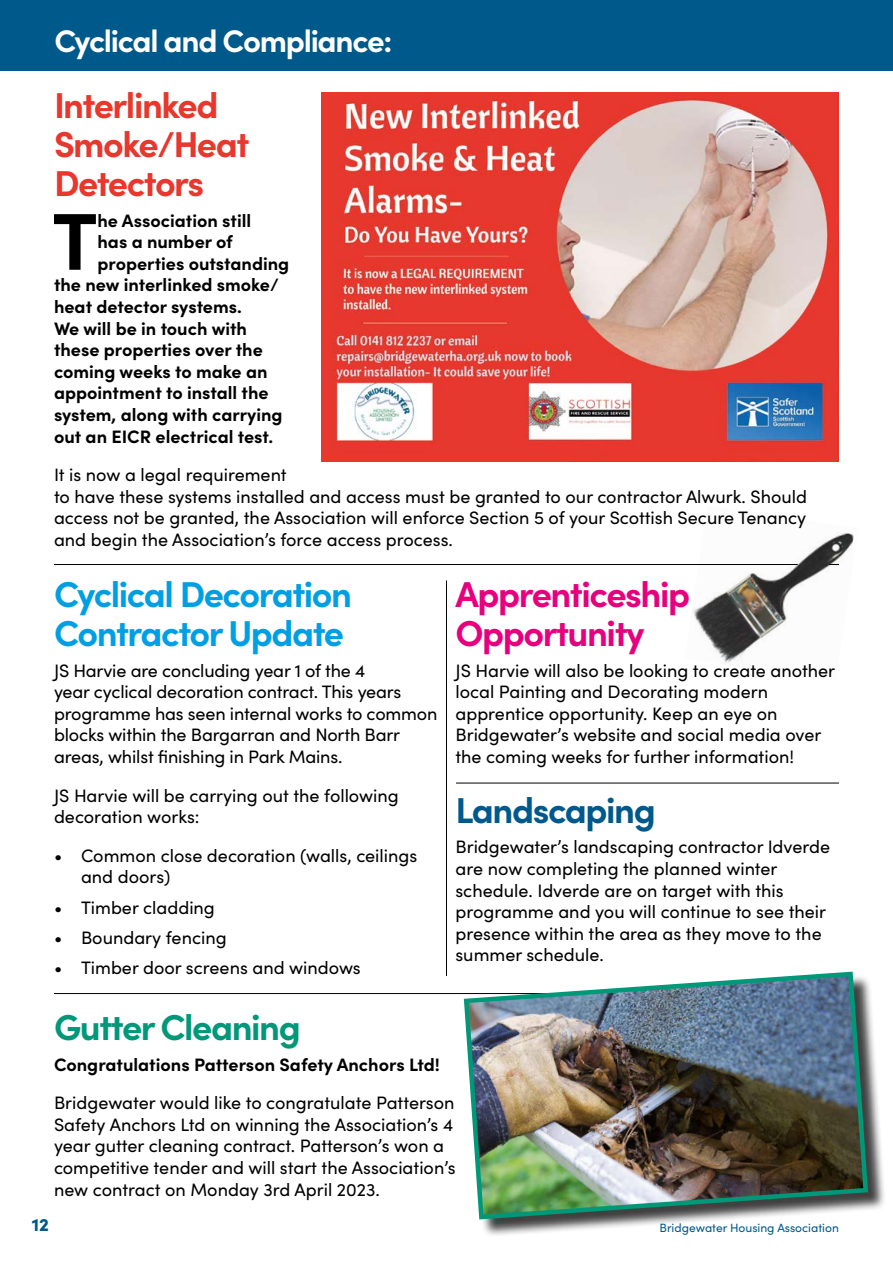
<style>
.page{position:relative;width:893px;height:1263px;background:#fff}
.page>*{position:absolute;margin:0;border:0;box-sizing:border-box;transform-origin:0 0}
.t1{font:700 80.7px "Sofia Pro";color:#000}
.t2{font:700 36px/39px "Sofia Pro";letter-spacing:-.04em;color:#009fe3}
.t3{font:700 36px/39px "Sofia Pro";letter-spacing:-.04em;color:#e8372d}
.t4{font:700 36px/39px "Sofia Pro";letter-spacing:-.04em;color:#e6007d}
.t5{font:700 36px "Sofia Pro";letter-spacing:-.04em;color:#009879}
.t6{font:700 36px "Sofia Pro";letter-spacing:-.04em;color:#00598b}
.t7{font:700 31.2px "Sofia Pro";letter-spacing:-.04em;color:#fff}
.t8{font:18px/21.6px "Sofia Pro";color:#000}
.t9{font:700 18px "Sofia Pro";color:#000}
.t10{font:900 18px "Sofia Pro";color:#00598b}
.t11{font:12px "Sofia Pro";color:#00598b}
</style>
<div class="page">
<img style="left:692px;top:532px;width:162px;height:131px">
<div style="left:0;top:0;width:893px;height:70px;background:#00598b"></div>
<img style="left:322px;top:92px;width:517px;height:370px">
<hr style="left:54px;top:564px;width:744px;height:1px;background:#000">
<hr style="left:54px;top:993px;width:785px;height:1px;background:#000">
<hr style="left:456px;top:783px;width:383px;height:1px;background:#000">
<hr style="left:446px;top:580px;width:1px;height:396px;background:#000">
<div style="left:466px;top:974px;width:420px;height:264px;background:#000;opacity:.75"></div>
<img style="left:461px;top:971px;width:409px;height:251px">
<h3 class="t7" style="left:55px;top:17px;width:339px">Cyclical and Compliance:</h3>
<h2 class="t3" style="left:54px;top:83px;width:197px">Interlinked<br>Smoke/Heat<br>Detectors</h2>
<h1 class="t1" style="left:52px;top:179px;width:47px">T</h1>
<p class="t9" style="left:97px;top:206px;width:155px">he Association still</p>
<p class="t9" style="left:97px;top:228px;width:137px">has a number of</p>
<p class="t9" style="left:97px;top:250px;width:193px">properties outstanding</p>
<p class="t9" style="left:54px;top:271px;width:226px">the new interlinked smoke/</p>
<p class="t9" style="left:54px;top:293px;width:189px">heat detector systems.</p>
<p class="t9" style="left:54px;top:314px;width:195px">We will be in touch with</p>
<p class="t9" style="left:54px;top:336px;width:210px">these properties over the</p>
<p class="t9" style="left:54px;top:358px;width:215px">coming weeks to make an</p>
<p class="t9" style="left:54px;top:379px;width:216px">appointment to install the</p>
<p class="t9" style="left:54px;top:401px;width:230px">system, along with carrying</p>
<p class="t9" style="left:54px;top:422px;width:221px">out an EICR electrical test.</p>
<p class="t8" style="left:54px;top:463px;width:755px">It is now a legal requirement<br>to have these systems installed and access must be granted to our contractor Alwurk. Should access not be granted, the Association will enforce Section 5 of your Scottish Secure Tenancy and begin the Association’s force access process.</p>
<h2 class="t2" style="left:54px;top:572px;width:300px">Cyclical Decoration<br>Contractor Update</h2>
<p class="t8" style="left:54px;top:658px;width:385px">JS Harvie are concluding year 1 of the 4<br>year cyclical decoration contract. This years programme has seen internal works to common blocks within the Bargarran and North Barr areas, whilst finishing in Park Mains.</p>
<p class="t8" style="left:54px;top:783px;width:346px">JS Harvie will be carrying out the following decoration works:</p>
<p class="t8" style="left:81px;top:844px;width:338px;text-indent:-27px">• Common close decoration (walls, ceilings and doors)</p>
<p class="t8" style="left:54px;top:895px;width:162px">• Timber cladding</p>
<p class="t8" style="left:54px;top:925px;width:174px">• Boundary fencing</p>
<p class="t8" style="left:54px;top:956px;width:308px">• Timber door screens and windows</p>
<h2 class="t4" style="left:455px;top:572px;width:236px">Apprenticeship<br>Opportunity</h2>
<p class="t8" style="left:455px;top:658px;width:381px">JS Harvie will also be looking to create another local Painting and Decorating modern apprentice opportunity. Keep an eye on Bridgewater’s website and social media over the coming weeks for further information!</p>
<h2 class="t6" style="left:455px;top:783px;width:202px">Landscaping</h2>
<p class="t8" style="left:455px;top:835px;width:376px">Bridgewater’s landscaping contractor Idverde are now completing the planned winter schedule. Idverde are on target with this programme and you will continue to see their presence within the area as they move to the summer schedule.</p>
<h2 class="t5" style="left:54px;top:1000px;width:248px">Gutter Cleaning</h2>
<p class="t9" style="left:54px;top:1050px;width:388px">Congratulations Patterson Safety Anchors Ltd!</p>
<p class="t8" style="left:54px;top:1091px;width:403px">Bridgewater would like to congratulate Patterson Safety Anchors Ltd on winning the Association’s 4 year gutter cleaning contract. Patterson’s won a competitive tender and will start the Association’s new contract on Monday 3rd April 2023.</p>
<p class="t10" style="left:32px;top:1211px;width:19px">12</p>
<p class="t11" style="left:659px;top:1219px;width:181px">Bridgewater Housing Association</p>
</div>
